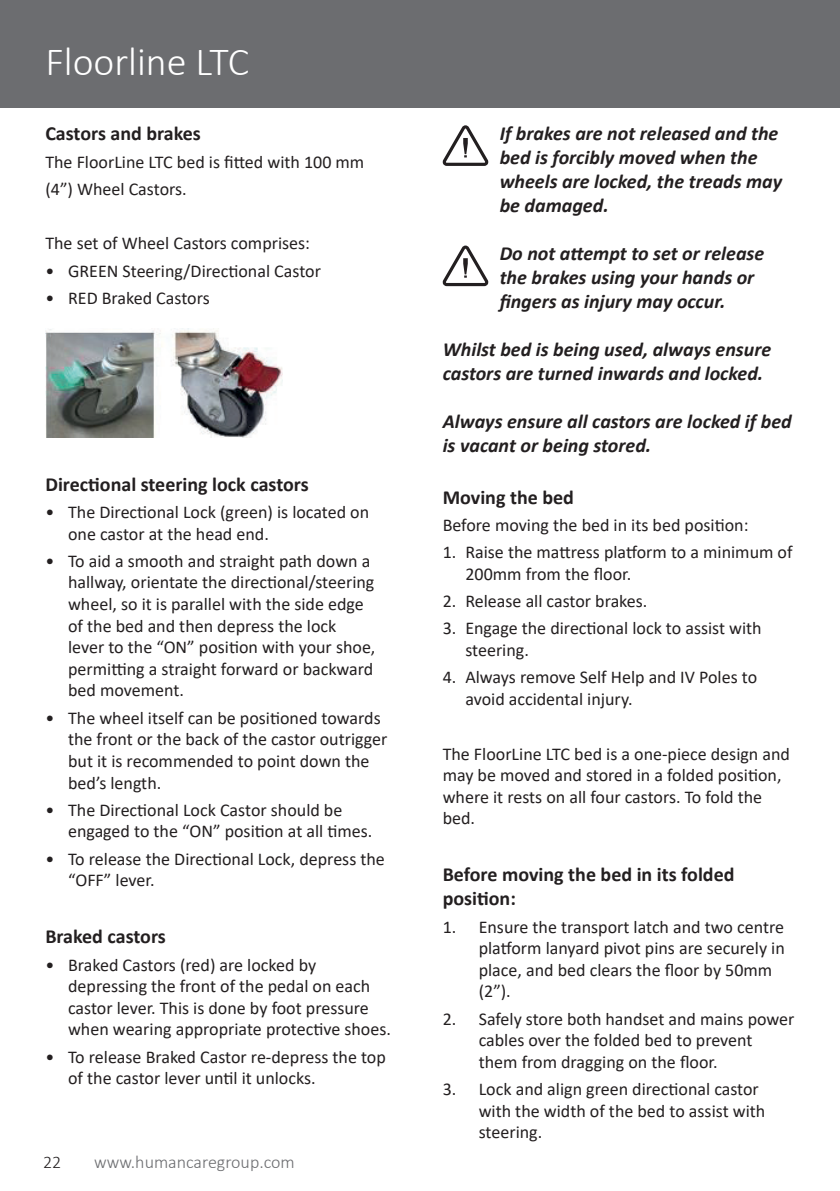
<style>
.page{position:relative;width:840px;height:1191px;background:#fff}
.page>*{position:absolute;margin:0;border:0;box-sizing:border-box;transform-origin:0 0}
.t1{font:300 40px "Calibri";color:#fff}
.t2{font:italic 700 20px/24px "Calibri";color:#231f20}
.t3{font:700 20px/24px "Calibri";color:#231f20}
.t4{font:18px/21.6px "Calibri";color:#231f20}
.t5{font:300 18px "Calibri";color:#6c6d70}
.t6{font:300 18px "Calibri";color:#231f20}
</style>
<div class="page">
<div style="left:0;top:0;width:839px;height:108px;background:#6c6d70"></div>
<img style="left:45px;top:328px;width:237px;height:109px">
<svg style="left:442px;top:125px;width:46px;height:41px"></svg>
<svg style="left:442px;top:245px;width:46px;height:41px"></svg>
<h1 class="t1" style="left:45px;top:37px;width:205px">Floorline LTC</h1>
<p class="t3" style="left:45px;top:121px;width:157px">Castors and brakes</p>
<p class="t4" style="left:45px;top:148px;width:320px;line-height:27.2px">The FloorLine LTC bed is fitted with 100 mm (4”) Wheel Castors.</p>
<p class="t4" style="left:45px;top:232px;width:266px">The set of Wheel Castors comprises:</p>
<p class="t4" style="left:45px;top:259px;width:277px">• GREEN Steering/Directional Castor</p>
<p class="t4" style="left:45px;top:287px;width:166px">• RED Braked Castors</p>
<p class="t3" style="left:45px;top:472px;width:265px">Directional steering lock castors</p>
<p class="t4" style="left:68px;top:500px;width:302px;text-indent:-23px">• The Directional Lock (green) is located on one castor at the head end.</p>
<p class="t4" style="left:68px;top:549px;width:309px;text-indent:-23px">• To aid a smooth and straight path down a hallway, orientate the directional/steering wheel, so it is parallel with the side edge of the bed and then depress the lock lever to the “ON” position with your shoe, permitting a straight forward or backward bed movement.</p>
<p class="t4" style="left:68px;top:706px;width:320px;text-indent:-23px">• The wheel itself can be positioned towards the front or the back of the castor outrigger but it is recommended to point down the bed’s length.</p>
<p class="t4" style="left:68px;top:798px;width:305px;text-indent:-23px">• The Directional Lock Castor should be engaged to the “ON” position at all times.</p>
<p class="t4" style="left:68px;top:847px;width:318px;text-indent:-23px">• To release the Directional Lock, depress the “OFF” lever.</p>
<p class="t3" style="left:45px;top:924px;width:122px">Braked castors</p>
<p class="t4" style="left:68px;top:953px;width:324px;text-indent:-23px">• Braked Castors (red) are locked by depressing the front of the pedal on each castor lever. This is done by foot pressure when wearing appropriate protective shoes.</p>
<p class="t4" style="left:68px;top:1045px;width:319px;text-indent:-23px">• To release Braked Castor re‐depress the top of the castor lever until it unlocks.</p>
<p class="t6" style="left:43px;top:1151px;width:20px">22</p>
<p class="t5" style="left:94px;top:1151px;width:202px">www.humancaregroup.com</p>
<p class="t2" style="left:499px;top:121px;width:284px">If brakes are not released and the bed is forcibly moved when the wheels are locked, the treads may be damaged.</p>
<p class="t2" style="left:499px;top:241px;width:266px">Do not attempt to set or release the brakes using your hands or fingers as injury may occur.</p>
<p class="t2" style="left:442px;top:337px;width:330px">Whilst bed is being used, always ensure castors are turned inwards and locked.</p>
<p class="t2" style="left:442px;top:409px;width:350px">Always ensure all castors are locked if bed is vacant or being stored.</p>
<p class="t3" style="left:442px;top:485px;width:133px">Moving the bed</p>
<p class="t4" style="left:442px;top:514px;width:307px">Before moving the bed in its bed position:</p>
<p class="t4" style="left:465px;top:541px;width:328px;text-indent:-23px">1. Raise the mattress platform to a minimum of<br>200mm from the floor.</p>
<p class="t4" style="left:442px;top:590px;width:206px">2. Release all castor brakes.</p>
<p class="t4" style="left:465px;top:617px;width:298px;text-indent:-23px">3. Engage the directional lock to assist with steering.</p>
<p class="t4" style="left:465px;top:666px;width:293px;text-indent:-23px">4. Always remove Self Help and IV Poles to avoid accidental injury.</p>
<p class="t4" style="left:442px;top:742px;width:348px">The FloorLine LTC bed is a one‐piece design and may be moved and stored in a folded position, where it rests on all four castors. To fold the bed.</p>
<p class="t3" style="left:442px;top:862px;width:293px">Before moving the bed in its folded position:</p>
<p class="t4" style="left:478px;top:915px;width:307px;text-indent:-36px">1. Ensure the transport latch and two centre platform lanyard pivot pins are securely in place, and bed clears the floor by 50mm (2”).</p>
<p class="t4" style="left:478px;top:1007px;width:317px;text-indent:-36px">2. Safely store both handset and mains power cables over the folded bed to prevent them from dragging on the floor.</p>
<p class="t4" style="left:478px;top:1078px;width:288px;text-indent:-36px">3. Lock and align green directional castor with the width of the bed to assist with steering.</p>
</div>
